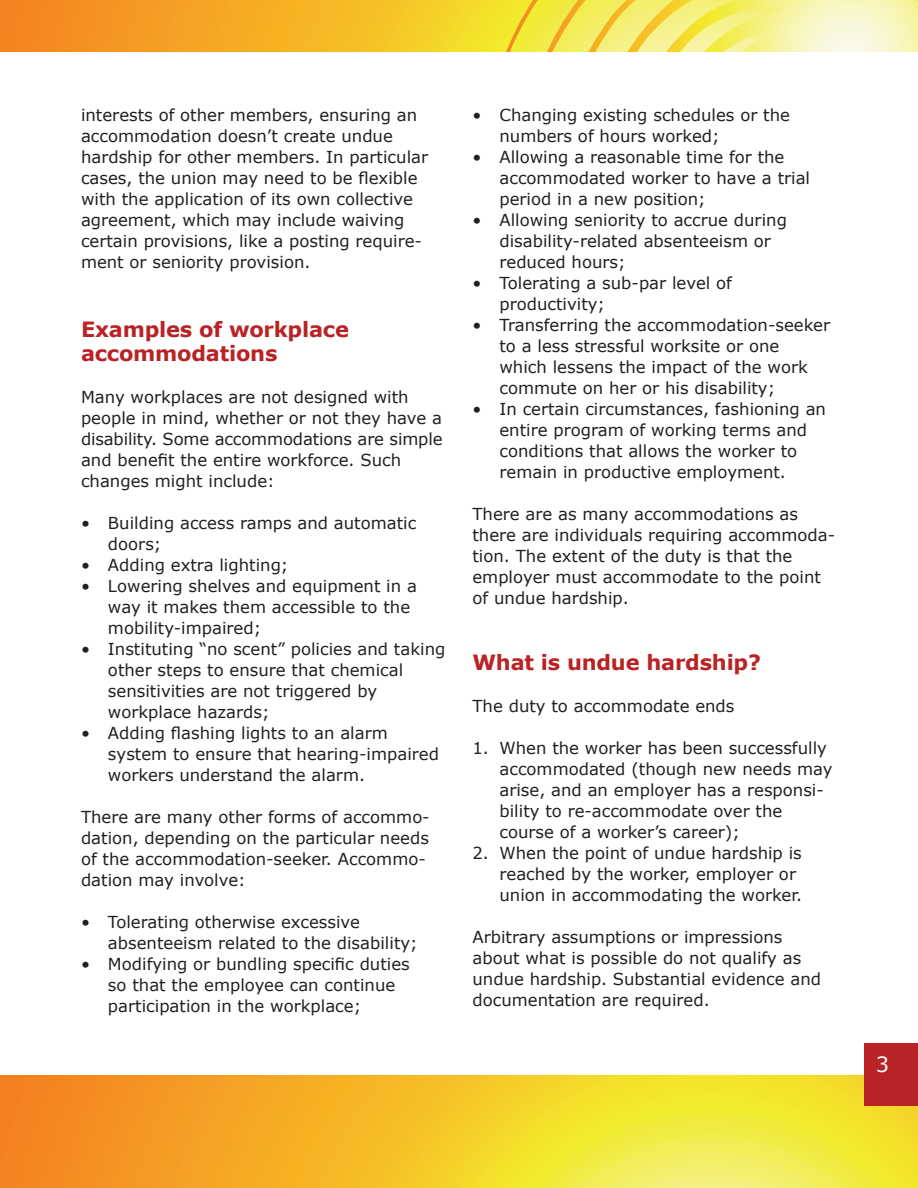
<style>
.page{position:relative;width:918px;height:1188px;background:#fff}
.page>*{position:absolute;margin:0;border:0;box-sizing:border-box;transform-origin:0 0}
.t1{font:700 21px/24px "Verdana";letter-spacing:-.01em;color:#b92325}
.t2{font:21px "Verdana";color:#fff}
.t3{font:16.5px/21px "Verdana";color:#231f20}
</style>
<div class="page">
<svg style="left:0;top:1076px;width:918px;height:112px;background:#f4c42e"></svg>
<div style="left:864px;top:1043px;width:54px;height:63px;background:#b92325"></div>
<svg style="left:0;top:0;width:624px;height:52px;background:#f5b128"></svg>
<svg style="left:624px;top:0;width:294px;height:52px;background:#f6f097"></svg>
<svg style="left:501px;top:0;width:91px;height:52px;background:#f2e13f"></svg>
<p class="t3" style="left:81px;top:104px;width:349px">interests of other members, ensuring an accommodation doesn’t create undue hardship for other members. In particular cases, the union may need to be flexible with the application of its own collective agreement, which may include waiving certain provisions, like a posting require&shy;ment or seniority provision.</p>
<p class="t1" style="left:81px;top:316px;width:270px">Examples of workplace accommodations</p>
<p class="t3" style="left:81px;top:386px;width:363px">Many workplaces are not designed with people in mind, whether or not they have a disability. Some accommodations are simple and benefit the entire workforce. Such changes might include:</p>
<p class="t3" style="left:108px;top:512px;width:310px;text-indent:-27px">• Building access ramps and automatic doors;</p>
<p class="t3" style="left:81px;top:554px;width:209px">• Adding extra lighting;</p>
<p class="t3" style="left:108px;top:575px;width:311px;text-indent:-27px">• Lowering shelves and equipment in a way it makes them accessible to the mobility-impaired;</p>
<p class="t3" style="left:108px;top:638px;width:339px;text-indent:-27px">• Instituting “no scent” policies and taking other steps to ensure that chemical sensitivities are not triggered by workplace hazards;</p>
<p class="t3" style="left:108px;top:722px;width:333px;text-indent:-27px">• Adding flashing lights to an alarm system to ensure that hearing-impaired workers understand the alarm.</p>
<p class="t3" style="left:81px;top:806px;width:350px">There are many other forms of accommo&shy;dation, depending on the particular needs of the accommodation-seeker. Accommo&shy;dation may involve:</p>
<p class="t3" style="left:108px;top:911px;width:311px;text-indent:-27px">• Tolerating otherwise excessive absenteeism related to the disability;</p>
<p class="t3" style="left:108px;top:953px;width:303px;text-indent:-27px">• Modifying or bundling specific duties so that the employee can continue participation in the workplace;</p>
<p class="t3" style="left:499px;top:104px;width:292px;text-indent:-27px">• Changing existing schedules or the numbers of hours worked;</p>
<p class="t3" style="left:499px;top:146px;width:312px;text-indent:-27px">• Allowing a reasonable time for the accommodated worker to have a trial period in a new position;</p>
<p class="t3" style="left:499px;top:209px;width:289px;text-indent:-27px">• Allowing seniority to accrue during disability-related absenteeism or reduced hours;</p>
<p class="t3" style="left:499px;top:272px;width:234px;text-indent:-27px">• Tolerating a sub-par level of productivity;</p>
<p class="t3" style="left:499px;top:314px;width:332px;text-indent:-27px">• Transferring the accommodation-seeker to a less stressful worksite or one which lessens the impact of the work commute on her or his disability;</p>
<p class="t3" style="left:499px;top:398px;width:328px;text-indent:-27px">• In certain circumstances, fashioning an entire program of working terms and conditions that allows the worker to remain in productive employment.</p>
<p class="t3" style="left:472px;top:503px;width:364px">There are as many accommodations as there are individuals requiring accommoda&shy;tion. The extent of the duty is that the employer must accommodate to the point of undue hardship.</p>
<p class="t1" style="left:472px;top:649px;width:290px">What is undue hardship?</p>
<p class="t3" style="left:472px;top:695px;width:264px">The duty to accommodate ends</p>
<p class="t3" style="left:499px;top:737px;width:335px;text-indent:-27px">1. When the worker has been successfully accommodated (though new needs may arise, and an employer has a responsi&shy;bility to re-accommodate over the course of a worker’s career);</p>
<p class="t3" style="left:499px;top:842px;width:304px;text-indent:-27px">2. When the point of undue hardship is reached by the worker, employer or union in accommodating the worker.</p>
<p class="t3" style="left:472px;top:926px;width:350px">Arbitrary assumptions or impressions about what is possible do not qualify as undue hardship. Substantial evidence and documentation are required.</p>
<p class="t2" style="left:876px;top:1051px;width:15px">3</p>
</div>
